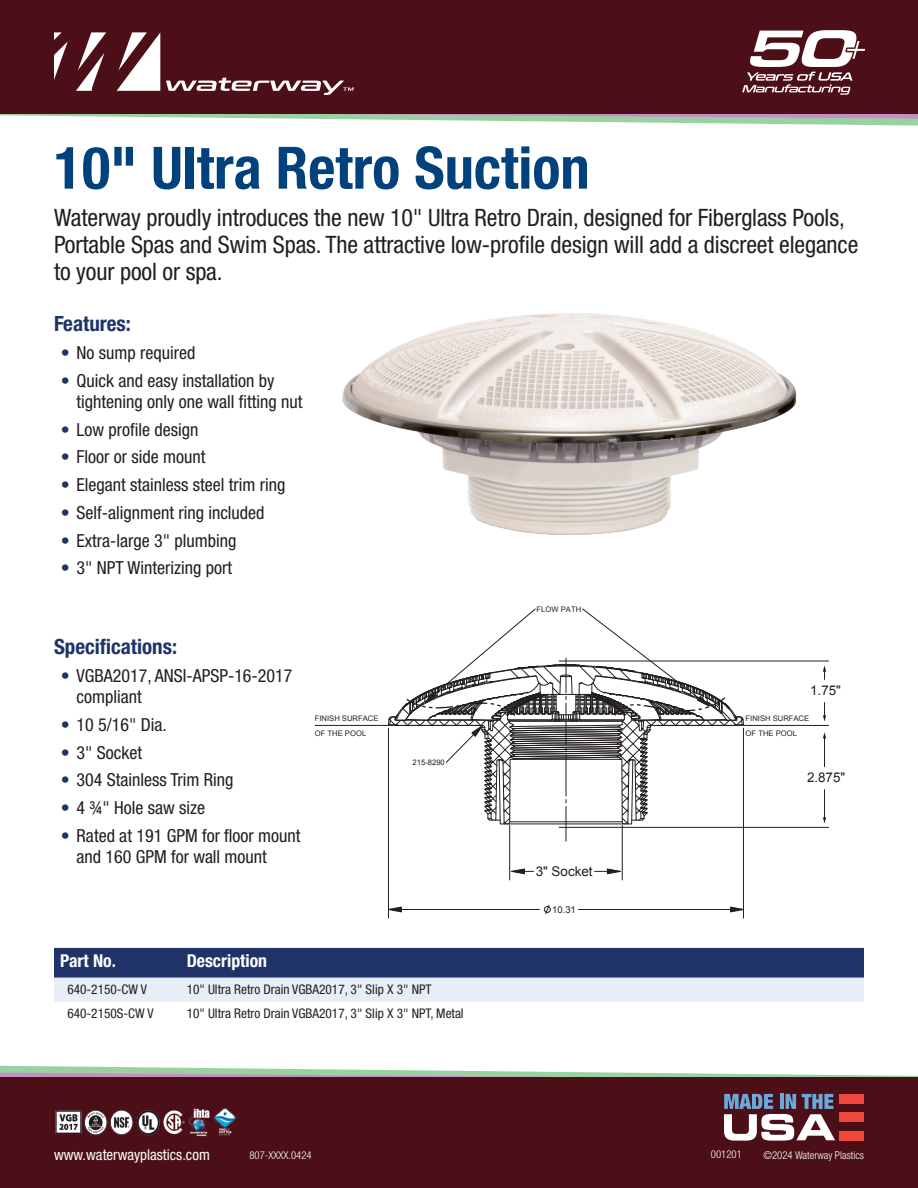
<style>
.page{position:relative;width:918px;height:1188px;background:#fff}
.page>*{position:absolute;margin:0;border:0;box-sizing:border-box;transform-origin:0 0}
.t1{font:700 condensed 58.5px "Helvetica Neue LT Pro";color:#01427c}
.t2{font:condensed 24px/27px "Helvetica Neue LT Pro";letter-spacing:-.005em;color:#231f20}
.t3{font:700 condensed 21px "Helvetica Neue LT Pro";color:#1f3369}
.t4{font:condensed 18px/21px "Helvetica Neue LT Pro";color:#231f20}
.t5{font:700 condensed 17.7px "Helvetica Neue LT Pro";color:#fff}
.t6{font:condensed 15px "Helvetica Neue LT Pro";color:#fff}
.t7{font:condensed 13.35px "Helvetica Neue LT Pro";color:#231f20}
.t8{font:13.35px "Arial";color:#231f20}
.t9{font:300 condensed 10.8px "Helvetica Neue LT Pro";color:#fff}
.t10{font:9.45px "Arial";color:#231f20}
.t11{font:7.65px "Arial";color:#231f20}
.s1{color:#1f3369}
</style>
<div class="page">
<svg style="left:0;top:1066px;width:646px;height:7px"></svg>
<svg style="left:0;top:1073px;width:918px;height:5px;background:#9d9c95"></svg>
<div style="left:0;top:1078px;width:918px;height:110px;background:#4d0f17"></div>
<svg style="left:337px;top:119px;width:581px;height:7px"></svg>
<svg style="left:0;top:113px;width:918px;height:6px;background:#a2a59b"></svg>
<div style="left:0;top:0;width:918px;height:113px;background:#4d0f17"></div>
<img style="left:55px;top:1108px;width:182px;height:29px">
<svg style="left:76px;top:32px;width:30px;height:59px"></svg>
<svg style="left:117px;top:32px;width:43px;height:59px"></svg>
<svg style="left:54px;top:32px;width:14px;height:48px"></svg>
<svg style="left:166px;top:78px;width:188px;height:17px"></svg>
<svg style="left:724px;top:1094px;width:111px;height:47px"></svg>
<div style="left:840px;top:1094px;width:24px;height:10px;background:#ef473c"></div>
<div style="left:840px;top:1112px;width:24px;height:10px;background:#ef473c"></div>
<div style="left:840px;top:1131px;width:24px;height:9px;background:#ef473c"></div>
<svg style="left:742px;top:30px;width:123px;height:65px"></svg>
<img style="left:342px;top:313px;width:487px;height:359px">
<hr style="left:657px;top:725px;width:172px;height:1px;background:#231f20">
<hr style="left:315px;top:725px;width:164px;height:1px;background:#231f20">
<hr style="left:566px;top:806px;width:1px;height:35px;background:#231f20">
<hr style="left:509px;top:825px;width:1px;height:55px;background:#231f20">
<hr style="left:622px;top:825px;width:1px;height:55px;background:#231f20">
<svg style="left:544px;top:905px;width:7px;height:9px"></svg>
<hr style="left:388px;top:728px;width:1px;height:190px;background:#231f20">
<hr style="left:743px;top:728px;width:1px;height:190px;background:#231f20">
<hr style="left:388px;top:909px;width:151px;height:1px;background:#231f20">
<hr style="left:578px;top:909px;width:165px;height:1px;background:#231f20">
<svg style="left:730px;top:907px;width:13px;height:5px"></svg>
<svg style="left:511px;top:868px;width:22px;height:6px"></svg>
<svg style="left:595px;top:868px;width:26px;height:6px"></svg>
<svg style="left:389px;top:907px;width:13px;height:5px"></svg>
<svg style="left:388px;top:609px;width:356px;height:216px"></svg>
<hr style="left:559px;top:661px;width:270px;height:1px;background:#231f20">
<hr style="left:559px;top:827px;width:270px;height:1px;background:#231f20">
<svg style="left:823px;top:665px;width:3px;height:15px"></svg>
<svg style="left:823px;top:702px;width:3px;height:20px"></svg>
<hr style="left:824px;top:737px;width:1px;height:30px;background:#231f20">
<svg style="left:823px;top:732px;width:3px;height:6px"></svg>
<svg style="left:823px;top:789px;width:3px;height:35px"></svg>
<svg style="left:54px;top:948px;width:810px;height:54px;background:#7a87a9"></svg>
<h1 class="t1" style="left:54px;top:133px;width:537px">10" Ultra Retro Suction</h1>
<h2 class="t2" style="left:54px;top:203px;width:806px">Waterway proudly introduces the new 10" Ultra Retro Drain, designed for Fiberglass Pools,<br>Portable Spas and Swim Spas. The attractive low-profile design will add a discreet elegance to your pool or spa.</h2>
<p class="t3" style="left:54px;top:311px;width:78px">Features:</p>
<p class="t4" style="left:61px;top:342px;width:136px"><span class="s1">•</span> No sump required</p>
<p class="t4" style="left:76px;top:370px;width:227px;text-indent:-16px"><span class="s1">•</span> Quick and easy installation by tightening only one wall fitting nut</p>
<p class="t4" style="left:61px;top:418px;width:139px"><span class="s1">•</span> Low profile design</p>
<p class="t4" style="left:61px;top:446px;width:146px"><span class="s1">•</span> Floor or side mount</p>
<p class="t4" style="left:61px;top:474px;width:226px"><span class="s1">•</span> Elegant stainless steel trim ring</p>
<p class="t4" style="left:61px;top:502px;width:205px"><span class="s1">•</span> Self-alignment ring included</p>
<p class="t4" style="left:61px;top:530px;width:177px"><span class="s1">•</span> Extra-large 3" plumbing</p>
<p class="t4" style="left:61px;top:557px;width:173px"><span class="s1">•</span> 3" NPT Winterizing port</p>
<p class="t3" style="left:54px;top:634px;width:125px">Specifications:</p>
<p class="t4" style="left:76px;top:665px;width:218px;text-indent:-16px"><span class="s1">•</span> VGBA2017, ANSI-APSP-16-2017 compliant</p>
<p class="t4" style="left:61px;top:714px;width:107px"><span class="s1">•</span> 10 5/16" Dia.</p>
<p class="t4" style="left:61px;top:742px;width:83px"><span class="s1">•</span> 3" Socket</p>
<p class="t4" style="left:61px;top:769px;width:174px"><span class="s1">•</span> 304 Stainless Trim Ring</p>
<p class="t4" style="left:61px;top:797px;width:146px"><span class="s1">•</span> 4 ¾" Hole saw size</p>
<p class="t4" style="left:76px;top:825px;width:226px;text-indent:-16px"><span class="s1">•</span> Rated at 191 GPM for floor mount and 160 GPM for wall mount</p>
<p class="t11" style="left:315px;top:714px;width:65px">FINISH SURFACE</p>
<p class="t11" style="left:537px;top:604px;width:46px">FLOW PATH</p>
<p class="t8" style="left:810px;top:682px;width:32px">1.75"</p>
<p class="t11" style="left:746px;top:714px;width:65px">FINISH SURFACE</p>
<p class="t11" style="left:315px;top:728px;width:53px">OF THE POOL</p>
<p class="t11" style="left:746px;top:728px;width:53px">OF THE POOL</p>
<p class="t11" style="left:413px;top:758px;width:34px">215-8290</p>
<p class="t8" style="left:536px;top:862px;width:58px">3" Socket</p>
<p class="t10" style="left:552px;top:903px;width:25px">10.31</p>
<p class="t8" style="left:807px;top:769px;width:40px">2.875"</p>
<p class="t5" style="left:60px;top:950px;width:57px">Part No.</p>
<p class="t5" style="left:187px;top:950px;width:82px">Description</p>
<p class="t7" style="left:67px;top:981px;width:81px">640-2150-CW V</p>
<p class="t7" style="left:187px;top:981px;width:246px">10" Ultra Retro Drain VGBA2017, 3" Slip X 3" NPT</p>
<p class="t7" style="left:67px;top:1005px;width:88px">640-2150S-CW V</p>
<p class="t7" style="left:187px;top:1005px;width:279px">10" Ultra Retro Drain VGBA2017, 3" Slip X 3" NPT, Metal</p>
<p class="t6" style="left:54px;top:1146px;width:157px">www.waterwayplastics.com</p>
<p class="t9" style="left:249px;top:1149px;width:64px">807-XXXX.0424</p>
<p class="t9" style="left:711px;top:1148px;width:32px">001201</p>
<p class="t9" style="left:764px;top:1149px;width:102px">©2024 Waterway Plastics</p>
</div>
